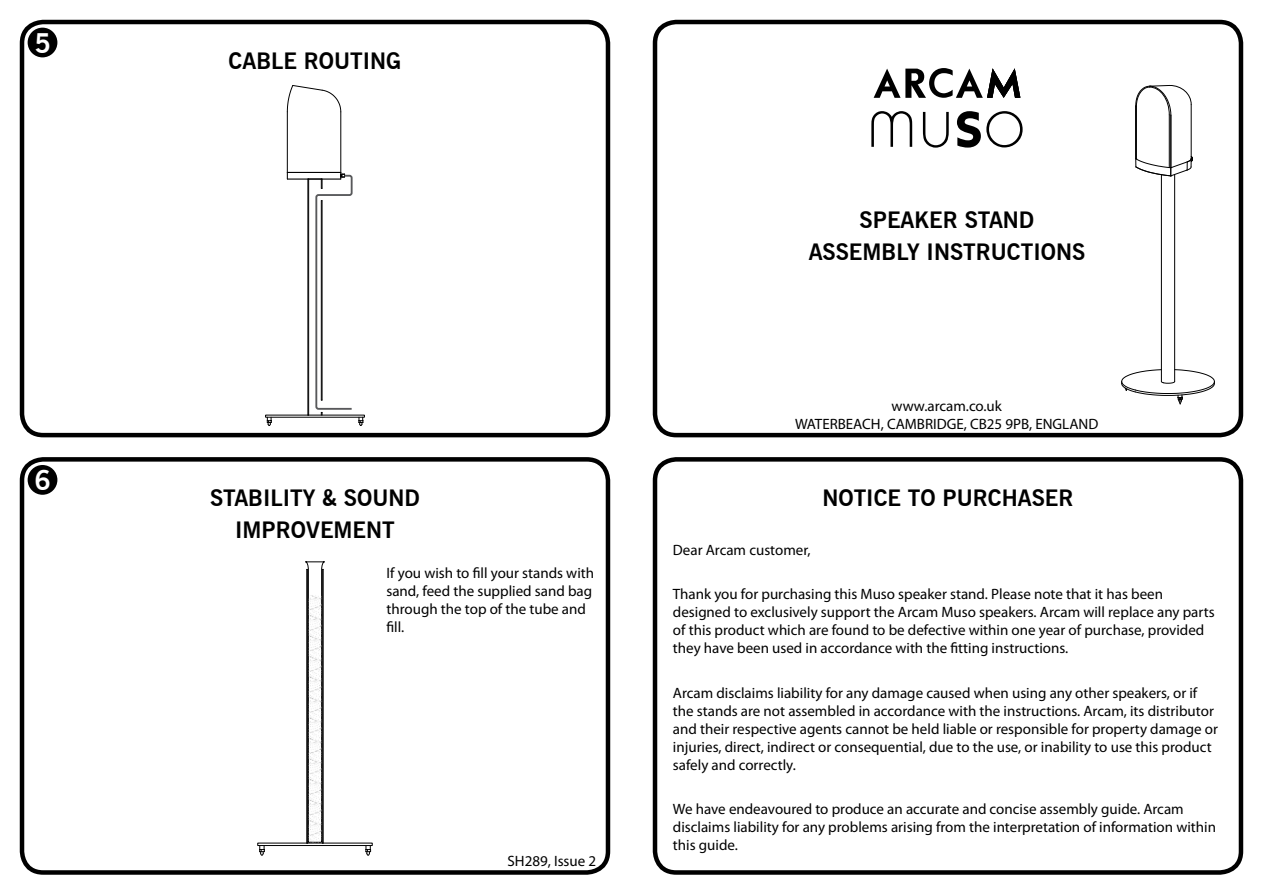
<style>
.page{position:relative;width:1263px;height:893px;background:#fff}
.page>*{position:absolute;margin:0;border:0;box-sizing:border-box;transform-origin:0 0}
.t1{font:700 27px "News Gothic BT";color:#fff}
.t2{font:700 22.5px/31.2px "News Gothic BT";color:#000;text-align:center}
.t3{font:15px/18px "Myriad Pro";color:#000}
</style>
<div class="page">
<div style="left:20px;top:20px;width:590px;height:417px;border:4px solid #000;border-radius:21px"></div>
<div style="left:653px;top:20px;width:590px;height:417px;border:4px solid #000;border-radius:21px"></div>
<div style="left:20px;top:457px;width:590px;height:418px;border:4px solid #000;border-radius:21px"></div>
<div style="left:653px;top:457px;width:590px;height:418px;border:4px solid #000;border-radius:21px"></div>
<svg style="left:874px;top:68px;width:146px;height:30px"></svg>
<svg style="left:871px;top:111px;width:41px;height:36px"></svg>
<svg style="left:923px;top:112px;width:26px;height:36px"></svg>
<svg style="left:957px;top:111px;width:65px;height:37px"></svg>
<hr style="left:287px;top:112px;width:1px;height:60px;background:#010101">
<hr style="left:341px;top:112px;width:1px;height:60px;background:#010101">
<svg style="left:287px;top:85px;width:54px;height:27px"></svg>
<svg style="left:265px;top:172px;width:100px;height:254px"></svg>
<svg style="left:257px;top:562px;width:116px;height:293px"></svg>
<img style="left:282px;top:569px;width:66px;height:286px">
<div style="left:28px;top:28px;width:29px;height:29px;background:#000;border-radius:50%"></div>
<div style="left:28px;top:465px;width:29px;height:30px;background:#000;border-radius:50%"></div>
<hr style="left:1135px;top:106px;width:1px;height:53px;background:#000">
<hr style="left:1170px;top:115px;width:1px;height:53px;background:#000">
<hr style="left:1169px;top:115px;width:1px;height:53px;background:#000">
<svg style="left:1135px;top:156px;width:58px;height:21px"></svg>
<hr style="left:1136px;top:106px;width:1px;height:53px;background:#000">
<hr style="left:1161px;top:175px;width:1px;height:206px;background:#000">
<hr style="left:1174px;top:175px;width:1px;height:206px;background:#000">
<hr style="left:1191px;top:104px;width:1px;height:55px;background:#000">
<svg style="left:1135px;top:85px;width:56px;height:30px"></svg>
<svg style="left:1121px;top:369px;width:94px;height:35px"></svg>
<h1 class="t1" style="left:34px;top:27px;width:18px">5</h1>
<h1 class="t1" style="left:34px;top:464px;width:18px">6</h1>
<h2 class="t2" style="left:229px;top:45px;width:174px">CABLE ROUTING</h2>
<h2 class="t2" style="left:210px;top:483px;width:211px">STABILITY &amp; SOUND<br>IMPROVEMENT</h2>
<p class="t3" style="left:386px;top:564px;width:209px">If you wish to fill your stands with sand, feed the supplied sand bag through the top of the tube and fill.</p>
<p class="t3" style="left:507px;top:852px;width:90px">SH289, Issue 2</p>
<h2 class="t2" style="left:809px;top:205px;width:278px">SPEAKER STAND<br>ASSEMBLY INSTRUCTIONS</h2>
<p class="t3" style="left:795px;top:397px;width:305px;text-align:center">www.arcam.co.uk<br>WATERBEACH, CAMBRIDGE, CB25 9PB, ENGLAND</p>
<h2 class="t2" style="left:822px;top:483px;width:253px">NOTICE TO PURCHASER</h2>
<p class="t3" style="left:673px;top:541px;width:139px">Dear Arcam customer,</p>
<p class="t3" style="left:673px;top:585px;width:543px">Thank you for purchasing this Muso speaker stand. Please note that it has been designed to exclusively support the Arcam Muso speakers. Arcam will replace any parts of this product which are found to be defective within one year of purchase, provided they have been used in accordance with the fitting instructions.</p>
<p class="t3" style="left:673px;top:684px;width:546px">Arcam disclaims liability for any damage caused when using any other speakers, or if the stands are not assembled in accordance with the instructions. Arcam, its distributor and their respective agents cannot be held liable or responsible for property damage or injuries, direct, indirect or consequential, due to the use, or inability to use this product safely and correctly.</p>
<p class="t3" style="left:673px;top:800px;width:545px">We have endeavoured to produce an accurate and concise assembly guide. Arcam disclaims liability for any problems arising from the interpretation of information within this guide.</p>
</div>
